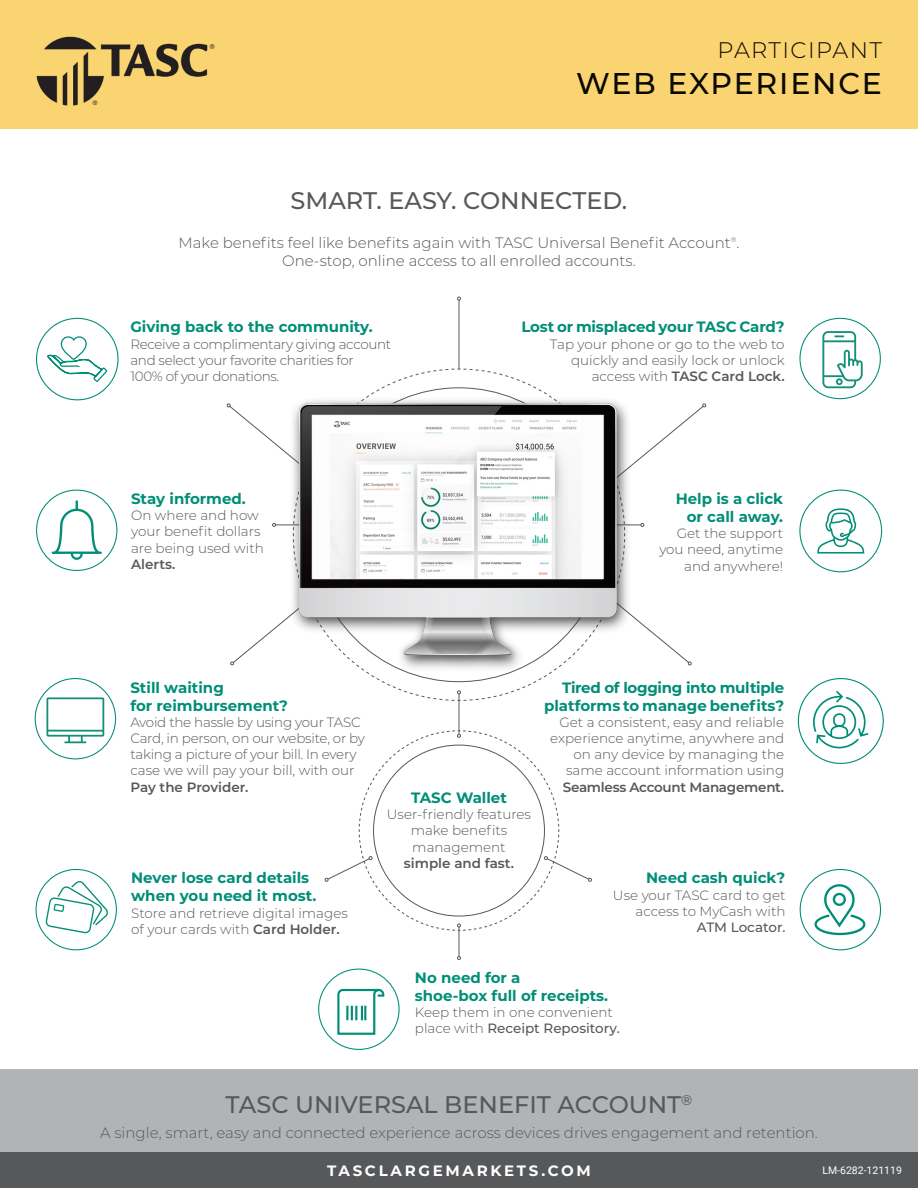
<style>
.page{position:relative;width:918px;height:1188px;background:#fff}
.page>*{position:absolute;margin:0;border:0;box-sizing:border-box;transform-origin:0 0}
.t1{font:500 30px "Montserrat";letter-spacing:.06em;color:#090700}
.t2{font:500 24px "Montserrat";color:#57585a}
.t3{font:300 22.5px "Montserrat";letter-spacing:.06em;color:#090700}
.t4{font:700 15px/18px "Montserrat";color:#008e77}
.t5{font:300 15px "Montserrat";color:#57585a}
.t6{font:700 15px "Montserrat";letter-spacing:.18em;color:#fff}
.t7{font:300 13.5px/16.2px "Montserrat";color:#57585a;text-align:right}
.t8{font:300 13.5px/16.2px "Montserrat";letter-spacing:-.02em;color:#57585a}
.t9{font:300 13.5px/16.2px "Montserrat";letter-spacing:-.025em;color:#57585a}
.t10{font:10.5px "Roboto";color:#fff}
.s1{font-weight:600}
.s2{font-weight:500}
</style>
<div class="page">
<div style="left:0;top:1152px;width:918px;height:36px;background:#57585a"></div>
<div style="left:0;top:1069px;width:918px;height:83px;background:#b1b4b5"></div>
<div style="left:800px;top:490px;width:82px;height:82px;border:1px solid #008e77;border-radius:50%"></div>
<svg style="left:817px;top:508px;width:47px;height:46px"></svg>
<div style="left:36px;top:318px;width:83px;height:82px;border:1px solid #008e77;border-radius:50%"></div>
<svg style="left:47px;top:336px;width:61px;height:46px"></svg>
<hr style="left:459px;top:300px;width:1px;height:296px;background:#57585a">
<svg style="left:457px;top:297px;width:4px;height:3px"></svg>
<div style="left:0;top:0;width:918px;height:129px;background:#fad470"></div>
<img style="left:36px;top:36px;width:179px;height:70px">
<div style="left:799px;top:318px;width:82px;height:81px;border:1px solid #008e77;border-radius:50%"></div>
<svg style="left:822px;top:331px;width:41px;height:57px"></svg>
<div style="left:36px;top:490px;width:81px;height:81px;border:1px solid #008e77;border-radius:50%"></div>
<svg style="left:52px;top:500px;width:50px;height:60px"></svg>
<div style="left:318px;top:969px;width:82px;height:81px;border:1px solid #008e77;border-radius:50%"></div>
<svg style="left:337px;top:988px;width:48px;height:47px"></svg>
<div style="left:36px;top:869px;width:81px;height:81px;border:1px solid #008e77;border-radius:50%"></div>
<svg style="left:46px;top:881px;width:63px;height:52px"></svg>
<div style="left:800px;top:869px;width:81px;height:81px;border:1px solid #008e77;border-radius:50%"></div>
<svg style="left:814px;top:884px;width:52px;height:52px"></svg>
<svg style="left:812px;top:689px;width:58px;height:60px"></svg>
<div style="left:35px;top:678px;width:81px;height:81px;border:1px solid #008e77;border-radius:50%"></div>
<svg style="left:46px;top:697px;width:58px;height:46px"></svg>
<hr style="left:459px;top:694px;width:1px;height:40px;background:#57585a">
<svg style="left:324px;top:730px;width:268px;height:230px"></svg>
<svg style="left:226px;top:368px;width:481px;height:333px"></svg>
<div style="left:290px;top:396px;width:341px;height:280px;background:#231f20;opacity:.8"></div>
<img style="left:299px;top:384px;width:332px;height:290px">
<p class="t3" style="left:718px;top:35px;width:166px">PARTICIPANT</p>
<p class="t1" style="left:576px;top:62px;width:307px">WEB EXPERIENCE</p>
<p class="t2" style="left:291px;top:184px;width:338px">SMART. EASY. CONNECTED.</p>
<p class="t5" style="left:178px;top:232px;width:563px">Make benefits feel like benefits again with TASC Universal Benefit Account<sup>®</sup>.</p>
<p class="t5" style="left:282px;top:250px;width:355px">One-stop, online access to all enrolled accounts.</p>
<p class="t4" style="left:130px;top:317px;width:244px">Giving back to the community.</p>
<p class="t9" style="left:130px;top:335px;width:262px">Receive a complimentary giving account and select your favorite charities for<br>100% of your donations.</p>
<p class="t4" style="left:131px;top:489px;width:116px">Stay informed.</p>
<p class="t7" style="left:131px;top:507px;width:134px;text-align:left">On where and how your benefit dollars are being used with<br><span class="s1">Alerts.</span></p>
<p class="t4" style="left:521px;top:317px;width:265px">Lost or misplaced your TASC Card?</p>
<p class="t7" style="left:550px;top:335px;width:236px">Tap your phone or go to the web to quickly and easily lock or unlock access with <span class="s1">TASC Card Lock.</span></p>
<p class="t4" style="left:676px;top:489px;width:109px;text-align:right">Help is a click or call away.</p>
<p class="t7" style="left:659px;top:525px;width:125px">Get the support you need, anytime and anywhere!</p>
<p class="t4" style="left:130px;top:677px;width:159px">Still waiting<br>for reimbursement?</p>
<p class="t8" style="left:130px;top:713px;width:236px">Avoid the hassle by using your TASC<br>Card, in person, on our website, or by taking a picture of your bill. In every case we will pay your bill, with our<br><span class="s1">Pay the Provider.</span></p>
<p class="t4" style="left:131px;top:868px;width:187px">Never lose card details when you need it most.</p>
<p class="t7" style="left:131px;top:904px;width:218px;text-align:left">Store and retrieve digital images of your cards with <span class="s1">Card Holder.</span></p>
<p class="t4" style="left:411px;top:788px;width:97px">TASC Wallet</p>
<p class="t7" style="left:387px;top:806px;width:146px;text-align:center">User-friendly features make benefits management<br><span class="s1">simple and fast.</span></p>
<p class="t4" style="left:544px;top:677px;width:242px;text-align:right">Tired of logging into multiple platforms to manage benefits?</p>
<p class="t7" style="left:550px;top:713px;width:235px">Get a consistent, easy and reliable experience anytime, anywhere and on any device by managing the same account information using<br><span class="s1">Seamless Account Management.</span></p>
<p class="t4" style="left:646px;top:868px;width:141px">Need cash quick?</p>
<p class="t7" style="left:613px;top:886px;width:174px">Use your TASC card to get access to MyCash with<br><span class="s2">ATM Locator.</span></p>
<p class="t4" style="left:415px;top:968px;width:195px">No need for a<br>shoe-box full of receipts.</p>
<p class="t7" style="left:415px;top:1004px;width:206px;text-align:left">Keep them in one convenient place with <span class="s2">Receipt Repository.</span></p>
<p class="t2" style="left:226px;top:1087px;width:468px">TASC UNIVERSAL BENEFIT ACCOUNT<sup>®</sup></p>
<p class="t5" style="left:100px;top:1123px;width:719px">A single, smart, easy and connected experience across devices drives engagement and retention.</p>
<p class="t6" style="left:327px;top:1159px;width:265px">TASCLARGEMARKETS.COM</p>
<p class="t10" style="left:822px;top:1163px;width:81px">LM-6282-121119</p>
</div>
